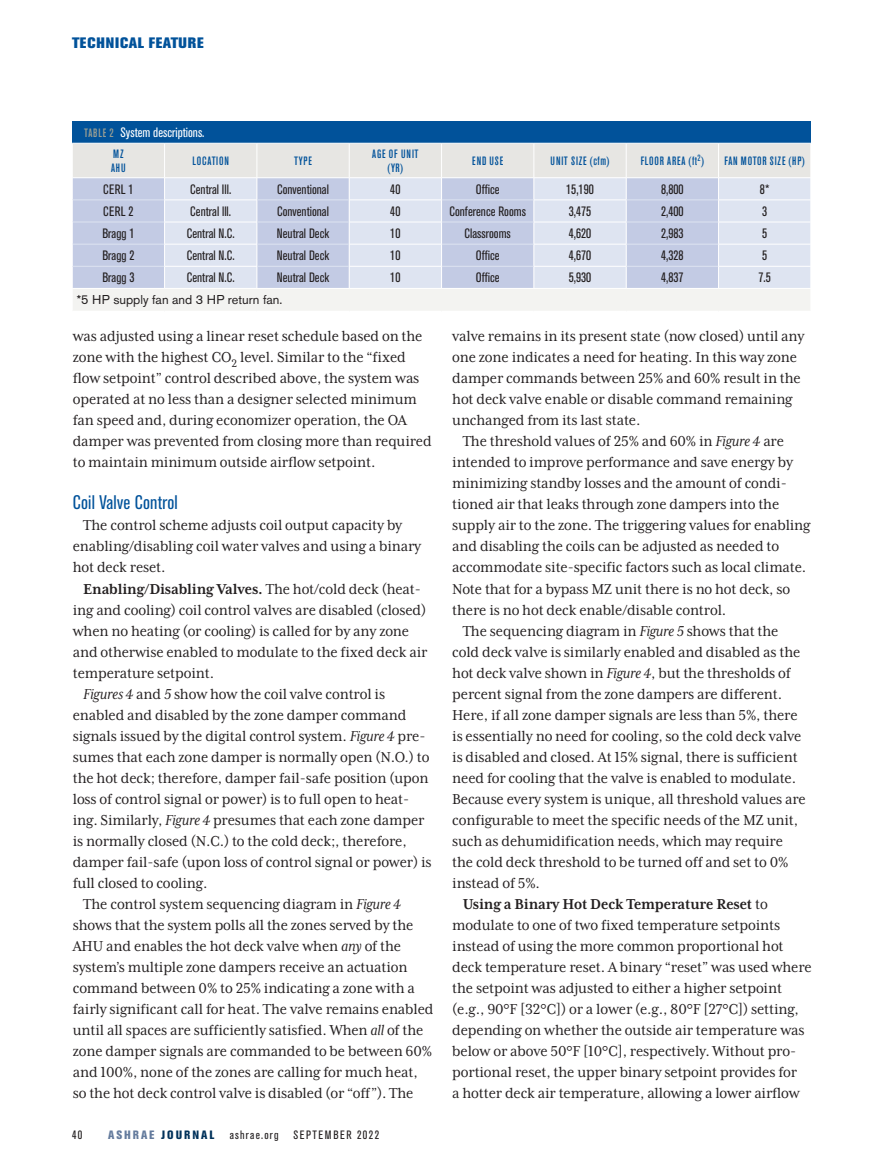
<style>
.page{position:relative;width:885px;height:1175px;background:#fff}
.page>*{position:absolute;margin:0;border:0;box-sizing:border-box;transform-origin:0 0}
.Subhead_1{font:condensed 19.5px "Akzidenz Grotesk BE";letter-spacing:.01em;color:#01529a}
.Text_Indent{font:16.5px/21px "Mrs Eaves XL Serif Nar OT";letter-spacing:-.01em;color:#231f20}
.t1{font:800 15px "Akzidenz Grotesk BE";letter-spacing:.05em;color:#01529a}
.Table_Text{font:condensed 13.5px "Akzidenz Grotesk BE";color:#231f20}
.Table_Header_Nested{font:condensed 13.5px "Akzidenz Grotesk BE";color:#fff}
.Footnote_Without_Lin{font:12.75px "Akzidenz Grotesk BE";color:#231f20}
.Table_Column_Header{font:500 condensed 12px/13.5px "Akzidenz Grotesk BE";letter-spacing:.06em;color:#01529a;text-align:center}
.t2{font:condensed 12px "Akzidenz Grotesk BE";letter-spacing:.115em;color:#231f20}
.t3{font:800 condensed 12px "Akzidenz Grotesk BE";letter-spacing:.165em;color:#00315a}
.s1{font-weight:500;font-size:12px;color:#9da093}
.s2{font-weight:700}
.s3{font-style:italic}
.s4{color:#647b9d}
</style>
<div class="page">
<div style="left:72px;top:121px;width:738px;height:22px;background:#01529a"></div>
<svg style="left:72px;top:143px;width:739px;height:168px"></svg>
<hr style="left:164px;top:266px;width:93px;height:1px;background:#fff">
<hr style="left:349px;top:266px;width:92px;height:1px;background:#fff">
<hr style="left:533px;top:266px;width:93px;height:1px;background:#fff">
<hr style="left:718px;top:266px;width:92px;height:1px;background:#fff">
<p class="t1" style="left:72px;top:34px;width:133px">TECHNICAL FEATURE</p>
<p class="Table_Header_Nested" style="left:84px;top:125px;width:122px"><span class="s1">TABLE 2</span> System descriptions.</p>
<p class="Table_Column_Header" style="left:113px;top:147px;width:12px">MZ</p>
<p class="Table_Column_Header" style="left:111px;top:161px;width:16px">AHU</p>
<p class="Table_Column_Header" style="left:192px;top:154px;width:38px">LOCATION</p>
<p class="Table_Column_Header" style="left:294px;top:154px;width:19px">TYPE</p>
<p class="Table_Column_Header" style="left:372px;top:147px;width:48px">AGE OF UNIT (YR)</p>
<p class="Table_Column_Header" style="left:472px;top:154px;width:33px">END USE</p>
<p class="Table_Column_Header" style="left:550px;top:154px;width:61px">UNIT SIZE (cfm)</p>
<p class="Table_Column_Header" style="left:640px;top:154px;width:65px">FLOOR AREA (ft<sup>2</sup>)</p>
<p class="Table_Column_Header" style="left:724px;top:154px;width:82px">FAN MOTOR SIZE (HP)</p>
<p class="Table_Text" style="left:103px;top:182px;width:32px">CERL 1</p>
<p class="Table_Text" style="left:190px;top:182px;width:43px">Central Ill.</p>
<p class="Table_Text" style="left:277px;top:182px;width:53px">Conventional</p>
<p class="Table_Text" style="left:390px;top:182px;width:12px">40</p>
<p class="Table_Text" style="left:475px;top:182px;width:25px">Office</p>
<p class="Table_Text" style="left:566px;top:182px;width:29px">15,190</p>
<p class="Table_Text" style="left:661px;top:182px;width:24px">8,800</p>
<p class="Table_Text" style="left:759px;top:182px;width:11px">8*</p>
<p class="Table_Text" style="left:103px;top:204px;width:32px">CERL 2</p>
<p class="Table_Text" style="left:190px;top:204px;width:42px">Central lll.</p>
<p class="Table_Text" style="left:277px;top:204px;width:53px">Conventional</p>
<p class="Table_Text" style="left:390px;top:204px;width:12px">40</p>
<p class="Table_Text" style="left:449px;top:204px;width:78px">Conference Rooms</p>
<p class="Table_Text" style="left:568px;top:204px;width:24px">3,475</p>
<p class="Table_Text" style="left:661px;top:204px;width:24px">2,400</p>
<p class="Table_Text" style="left:762px;top:204px;width:7px">3</p>
<p class="Table_Text" style="left:102px;top:226px;width:34px">Bragg 1</p>
<p class="Table_Text" style="left:187px;top:226px;width:49px">Central N.C.</p>
<p class="Table_Text" style="left:277px;top:226px;width:54px">Neutral Deck</p>
<p class="Table_Text" style="left:390px;top:226px;width:12px">10</p>
<p class="Table_Text" style="left:464px;top:226px;width:48px">Classrooms</p>
<p class="Table_Text" style="left:568px;top:226px;width:24px">4,620</p>
<p class="Table_Text" style="left:661px;top:226px;width:24px">2,983</p>
<p class="Table_Text" style="left:762px;top:226px;width:7px">5</p>
<p class="Table_Text" style="left:102px;top:248px;width:34px">Bragg 2</p>
<p class="Table_Text" style="left:187px;top:248px;width:49px">Central N.C.</p>
<p class="Table_Text" style="left:277px;top:248px;width:54px">Neutral Deck</p>
<p class="Table_Text" style="left:390px;top:248px;width:12px">10</p>
<p class="Table_Text" style="left:475px;top:248px;width:25px">Office</p>
<p class="Table_Text" style="left:568px;top:248px;width:24px">4,670</p>
<p class="Table_Text" style="left:661px;top:248px;width:24px">4,328</p>
<p class="Table_Text" style="left:762px;top:248px;width:7px">5</p>
<p class="Table_Text" style="left:102px;top:270px;width:34px">Bragg 3</p>
<p class="Table_Text" style="left:187px;top:270px;width:49px">Central N.C.</p>
<p class="Table_Text" style="left:277px;top:270px;width:54px">Neutral Deck</p>
<p class="Table_Text" style="left:390px;top:270px;width:12px">10</p>
<p class="Table_Text" style="left:475px;top:270px;width:25px">Office</p>
<p class="Table_Text" style="left:568px;top:270px;width:24px">5,930</p>
<p class="Table_Text" style="left:661px;top:270px;width:24px">4,837</p>
<p class="Table_Text" style="left:758px;top:270px;width:14px">7.5</p>
<p class="Footnote_Without_Lin" style="left:77px;top:292px;width:207px">*5 HP supply fan and 3 HP return fan.</p>
<p class="Text_Indent" style="left:73px;top:326px;width:360px">was adjusted using a linear reset schedule based on the zone with the highest CO<sub>2</sub> level. Similar to the “fixed flow setpoint” control described above, the system was operated at no less than a designer selected minimum fan speed and, during economizer operation, the OA damper was prevented from closing more than required to maintain minimum outside airflow setpoint.</p>
<p class="Subhead_1" style="left:73px;top:492px;width:106px">Coil Valve Control</p>
<p class="Text_Indent" style="left:73px;top:515px;width:350px;text-indent:10px">The control scheme adjusts coil output capacity by enabling/disabling coil water valves and using a binary hot deck reset.</p>
<p class="Text_Indent" style="left:73px;top:578px;width:356px;text-indent:10px"><span class="s2">Enabling/Disabling Valves.</span> The hot/cold deck (heat&shy;ing and cooling) coil control valves are disabled (closed) when no heating (or cooling) is called for by any zone and otherwise enabled to modulate to the fixed deck air temperature setpoint.</p>
<p class="Text_Indent" style="left:73px;top:683px;width:360px;text-indent:10px"><span class="s3">Figures 4</span> and <span class="s3">5</span> show how the coil valve control is enabled and disabled by the zone damper command signals issued by the digital control system. <span class="s3">Figure 4</span> pre&shy;sumes that each zone damper is normally open (N.O.) to the hot deck; therefore, damper fail-safe position (upon loss of control signal or power) is to full open to heat&shy;ing. Similarly, <span class="s3">Figure 4</span> presumes that each zone damper is normally closed (N.C.) to the cold deck;, therefore, damper fail-safe (upon loss of control signal or power) is full closed to cooling.</p>
<p class="Text_Indent" style="left:73px;top:893px;width:362px;text-indent:10px">The control system sequencing diagram in <span class="s3">Figure 4 </span>shows that the system polls all the zones served by the AHU and enables the hot deck valve when <span class="s3">any</span> of the system’s multiple zone dampers receive an actuation command between 0% to 25% indicating a zone with a fairly significant call for heat. The valve remains enabled until all spaces are sufficiently satisfied. When <span class="s3">all</span> of the zone damper signals are commanded to be between 60% and 100%, none of the zones are calling for much heat, so the hot deck control valve is disabled (or “off”). The</p>
<p class="t2" style="left:72px;top:1128px;width:12px">40</p>
<p class="t3" style="left:108px;top:1127px;width:108px"><span class="s4">ASHRAE</span> JOURNAL</p>
<p class="t2" style="left:230px;top:1128px;width:151px">ashrae.org SEPTEMBER 2022</p>
<p class="Text_Indent" style="left:452px;top:326px;width:354px">valve remains in its present state (now closed) until any one zone indicates a need for heating. In this way zone damper commands between 25% and 60% result in the hot deck valve enable or disable command remaining unchanged from its last state.</p>
<p class="Text_Indent" style="left:452px;top:431px;width:360px;text-indent:10px">The threshold values of 25% and 60% in <span class="s3">Figure 4</span> are intended to improve performance and save energy by minimizing standby losses and the amount of condi&shy;tioned air that leaks through zone dampers into the supply air to the zone. The triggering values for enabling and disabling the coils can be adjusted as needed to accommodate site-specific factors such as local climate.<br>Note that for a bypass MZ unit there is no hot deck, so there is no hot deck enable/disable control.</p>
<p class="Text_Indent" style="left:452px;top:620px;width:355px;text-indent:10px">The sequencing diagram in <span class="s3">Figure 5</span> shows that the cold deck valve is similarly enabled and disabled as the hot deck valve shown in <span class="s3">Figure 4</span>, but the thresholds of percent signal from the zone dampers are different.<br>Here, if all zone damper signals are less than 5%, there is essentially no need for cooling, so the cold deck valve is disabled and closed. At 15% signal, there is sufficient need for cooling that the valve is enabled to modulate.<br>Because every system is unique, all threshold values are configurable to meet the specific needs of the MZ unit, such as dehumidification needs, which may require the cold deck threshold to be turned off and set to 0% instead of 5%.</p>
<p class="Text_Indent" style="left:452px;top:893px;width:361px;text-indent:10px"><span class="s2">Using a Binary Hot Deck Temperature Reset</span> to modulate to one of two fixed temperature setpoints instead of using the more common proportional hot deck temperature reset. A binary “reset” was used where the setpoint was adjusted to either a higher setpoint (e.g., 90°F [32°C]) or a lower (e.g., 80°F [27°C]) setting, depending on whether the outside air temperature was below or above 50°F [10°C], respectively. Without pro&shy;portional reset, the upper binary setpoint provides for<br>a hotter deck air temperature, allowing a lower airflow</p>
</div>
